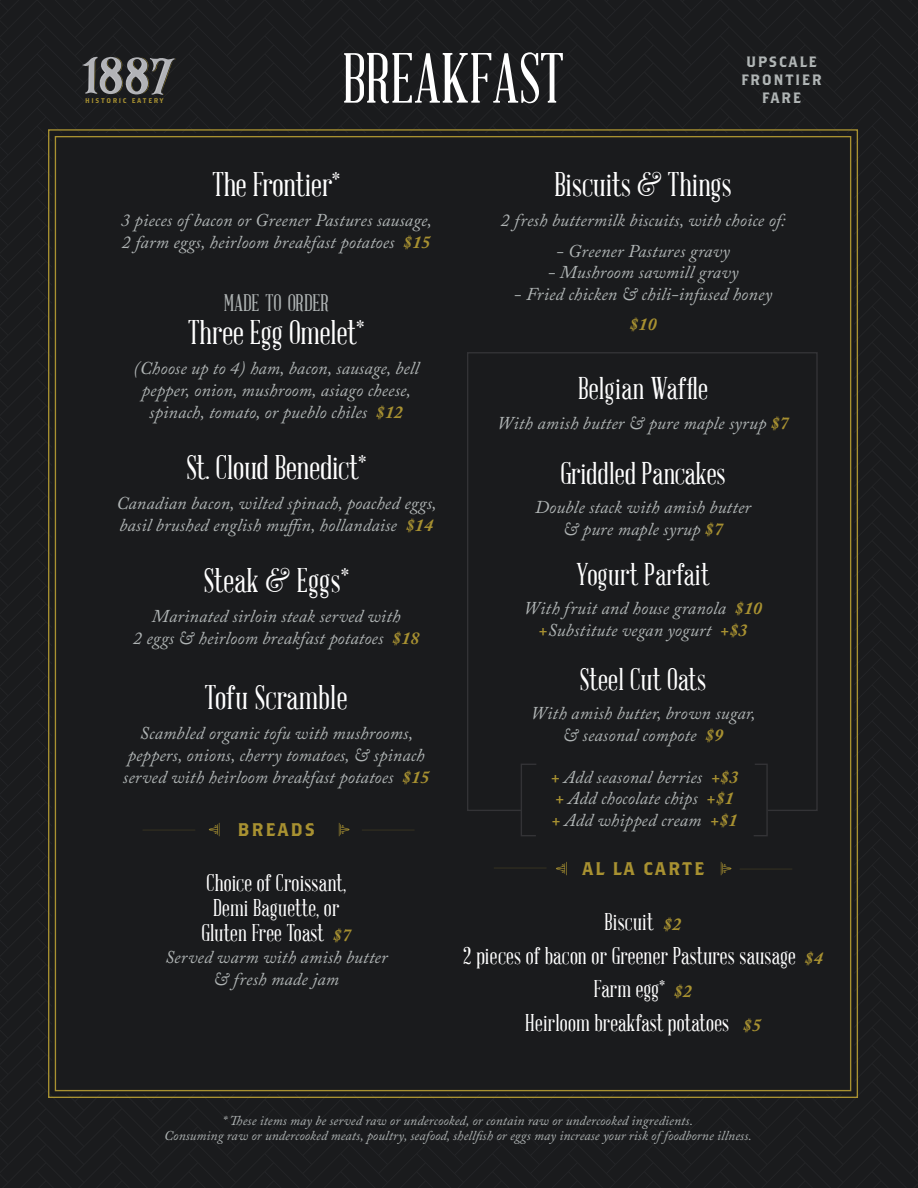
<style>
.page{position:relative;width:918px;height:1188px;background:#fff}
.page>*{position:absolute;margin:0;border:0;box-sizing:border-box;transform-origin:0 0}
.t1{font:69.45px "Abraham Lincoln";color:#fff}
.t2{font:33.45px "Abraham Lincoln";color:#fff}
.t3{font:30.75px "Abraham Lincoln";letter-spacing:.01em;color:#fff}
.t4{font:23.7px/25px "Abraham Lincoln";letter-spacing:.01em;color:#fff;text-align:center}
.t5{font:23.4px "Abraham Lincoln";color:#b0b5b5}
.t6{font:18.3px "Brothers OT";letter-spacing:.1em;color:#a89131}
.t7{font:italic 18px/21.8px "Adobe Caslon Pro";letter-spacing:.01em;color:#b0b5b5;text-align:center}
.t8{font:italic 700 18px "Adobe Caslon Pro";color:#a89131}
.t9{font:15px/18px "Brothers OT";letter-spacing:.1em;color:#b0b5b5;text-align:center}
.t10{font:italic 13.5px/15px "Adobe Caslon Pro";letter-spacing:.01em;color:#b0b5b5;text-align:center}
.t11{font:6.9px "Brothers OT";letter-spacing:.24em;color:#a89131}
.s1{font-weight:700;color:#a89131}
.s2{font-family:"Adobe Caslon Pro";font-weight:700;font-style:italic;font-size:18.15px;color:#a89131}
</style>
<div class="page">
<div style="left:0;top:1146px;width:918px;height:42px;background:#1a1b1d"></div>
<div style="left:0;top:857px;width:918px;height:289px;background:#1a1b1d"></div>
<div style="left:0;top:569px;width:918px;height:288px;background:#1a1b1d"></div>
<div style="left:0;top:280px;width:918px;height:289px;background:#1a1b1d"></div>
<div style="left:0;top:0;width:918px;height:280px;background:#1a1b1d"></div>
<div style="left:47px;top:129px;width:812px;height:970px;background:#1a1b1d"></div>
<svg style="left:82px;top:56px;width:94px;height:39px;background:#5b5c5c"></svg>
<svg style="left:209px;top:823px;width:10px;height:13px"></svg>
<svg style="left:556px;top:862px;width:11px;height:13px"></svg>
<svg style="left:339px;top:823px;width:11px;height:13px"></svg>
<svg style="left:721px;top:862px;width:11px;height:13px"></svg>
<hr style="left:494px;top:868px;width:53px;height:1px;background:#a89131">
<hr style="left:362px;top:830px;width:53px;height:1px;background:#a89131">
<hr style="left:143px;top:830px;width:52px;height:1px;background:#a89131">
<hr style="left:740px;top:869px;width:52px;height:1px;background:#a89131">
<div style="left:466px;top:351px;width:352px;height:461px;background:#1a1b1d"></div>
<svg style="left:752px;top:763px;width:16px;height:74px"></svg>
<div style="left:521px;top:764px;width:16px;height:72px;border:1px solid #333336"></div>
<p class="t11" style="left:85px;top:98px;width:80px">HISTORIC EATERY</p>
<p class="t1" style="left:342px;top:42px;width:223px">BREAKFAST</p>
<p class="t9" style="left:741px;top:54px;width:82px">UPSCALE<br>FRONTIER</p>
<p class="t9" style="left:762px;top:90px;width:41px">FARE</p>
<p class="t2" style="left:212px;top:167px;width:129px">The Frontier*</p>
<p class="t7" style="left:121px;top:209px;width:313px;text-align:left">3 pieces of bacon or Greener Pastures sausage,<br>2 farm eggs, heirloom breakfast potatoes <span class="s1">$15</span></p>
<p class="t5" style="left:224px;top:290px;width:107px">MADE TO ORDER</p>
<p class="t2" style="left:188px;top:315px;width:178px">Three Egg Omelet*</p>
<p class="t7" style="left:133px;top:357px;width:287px">(Choose up to 4) ham, bacon, sausage, bell pepper, onion, mushroom, asiago cheese, spinach, tomato, or pueblo chiles <span class="s1">$12</span></p>
<p class="t2" style="left:186px;top:450px;width:181px">St. Cloud Benedict*</p>
<p class="t7" style="left:116px;top:492px;width:322px;text-align:left">Canadian bacon, wilted spinach, poached eggs, basil brushed english muffin, hollandaise <span class="s1">$14</span></p>
<p class="t2" style="left:204px;top:563px;width:147px">Steak &amp; Eggs*</p>
<p class="t7" style="left:133px;top:605px;width:288px">Marinated sirloin steak served with<br>2 eggs &amp; heirloom breakfast potatoes <span class="s1">$18</span></p>
<p class="t2" style="left:205px;top:680px;width:144px">Tofu Scramble</p>
<p class="t7" style="left:123px;top:722px;width:308px">Scambled organic tofu with mushrooms, peppers, onions, cherry tomatoes, &amp; spinach served with heirloom breakfast potatoes <span class="s1">$15</span></p>
<p class="t6" style="left:237px;top:822px;width:79px">BREADS</p>
<p class="t4" style="left:201px;top:871px;width:151px">Choice of Croissant,<br>Demi Baguette, or<br>Gluten Free Toast <span class="s2">$7</span></p>
<p class="t7" style="left:165px;top:946px;width:224px">Served warm with amish butter &amp; fresh made jam</p>
<p class="t2" style="left:554px;top:167px;width:179px">Biscuits &amp; Things</p>
<p class="t7" style="left:501px;top:209px;width:286px">2 fresh buttermilk biscuits, with choice of:</p>
<p class="t7" style="left:556px;top:240px;width:175px">- Greener Pastures gravy</p>
<p class="t7" style="left:548px;top:261px;width:192px">- Mushroom sawmill gravy</p>
<p class="t7" style="left:514px;top:283px;width:260px">- Fried chicken &amp; chili-infused honey</p>
<p class="t8" style="left:629px;top:314px;width:29px">$10</p>
<p class="t3" style="left:578px;top:373px;width:132px">Belgian Waffle</p>
<p class="t7" style="left:497px;top:412px;width:293px">With amish butter &amp; pure maple syrup <span class="s1">$7</span></p>
<p class="t3" style="left:560px;top:457px;width:167px">Griddled Pancakes</p>
<p class="t7" style="left:535px;top:496px;width:217px">Double stack with amish butter &amp; pure maple syrup <span class="s1">$7</span></p>
<p class="t3" style="left:577px;top:558px;width:134px">Yogurt Parfait</p>
<p class="t7" style="left:524px;top:597px;width:240px">With fruit and house granola <span class="s1">$10 +</span>Substitute vegan yogurt <span class="s1">+$3</span></p>
<p class="t3" style="left:580px;top:663px;width:128px">Steel Cut Oats</p>
<p class="t7" style="left:531px;top:702px;width:226px">With amish butter, brown sugar, &amp; seasonal compote <span class="s1">$9</span></p>
<p class="t7" style="left:551px;top:766px;width:189px;text-align:left"><span class="s1">+</span> Add seasonal berries <span class="s1">+$3 +</span> Add chocolate chips <span class="s1">+$1 +</span> Add whipped cream <span class="s1">+$1</span></p>
<p class="t6" style="left:582px;top:861px;width:124px">AL LA CARTE</p>
<p class="t4" style="left:605px;top:910px;width:78px">Biscuit <span class="s2">$2</span></p>
<p class="t4" style="left:463px;top:944px;width:361px">2 pieces of bacon or Greener Pastures sausage <span class="s2">$4</span></p>
<p class="t4" style="left:594px;top:977px;width:100px">Farm egg* <span class="s2">$2</span></p>
<p class="t4" style="left:525px;top:1011px;width:237px">Heirloom breakfast potatoes <span class="s2">$5</span></p>
<p class="t10" style="left:164px;top:1113px;width:589px">* These items may be served raw or undercooked, or contain raw or undercooked ingredients.<br>Consuming raw or undercooked meats, poultry, seafood, shellfish or eggs may increase your risk of foodborne illness.</p>
</div>
